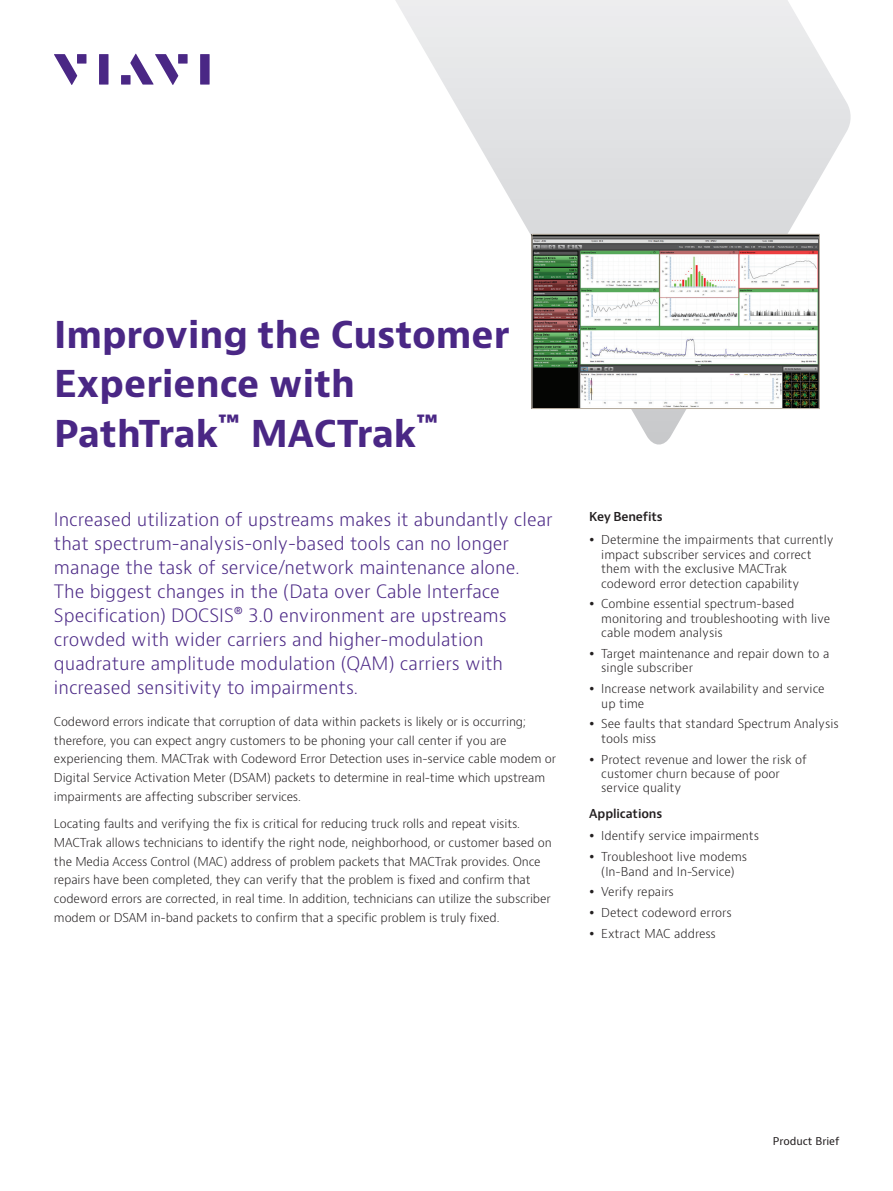
<style>
.page{position:relative;width:893px;height:1191px;background:#fff}
.page>*{position:absolute;margin:0;border:0;box-sizing:border-box;transform-origin:0 0}
.t1{font:700 36px/49.5px "Bernino Sans";color:#4a2785}
.t2{font:300 18px/24px "Bernino Sans";color:#4a2785}
.t3{font:300 12px/14.4px "Bernino Sans";letter-spacing:-.01em;color:#231f20}
.t4{font:600 12px "Bernino Sans";letter-spacing:-.01em;color:#231f20}
.t5{font:10.5px "Bernino Sans";color:#231f20}
</style>
<div class="page">
<svg style="left:54px;top:54px;width:23px;height:31px"></svg>
<div style="left:77px;top:54px;width:9px;height:10px;background:#4a2785"></div>
<div style="left:99px;top:54px;width:10px;height:31px;background:#4a2785"></div>
<div style="left:178px;top:54px;width:10px;height:10px;background:#4a2785"></div>
<div style="left:200px;top:54px;width:10px;height:31px;background:#4a2785"></div>
<svg style="left:130px;top:54px;width:48px;height:31px"></svg>
<div style="left:121px;top:75px;width:10px;height:10px;background:#4a2785"></div>
<svg style="left:395px;top:0;width:456px;height:445px"></svg>
<img style="left:533px;top:236px;width:285px;height:171px">
<div style="left:531px;top:234px;width:289px;height:175px;border:1px solid #bbb1a3"></div>
<h1 class="t1" style="left:54px;top:310px;width:457px">Improving the Customer<br>Experience with<br>PathTrak<sup>™</sup> MACTrak<sup>™</sup></h1>
<p class="t2" style="left:54px;top:508px;width:500px">Increased utilization of upstreams makes it abundantly clear that spectrum-analysis-only-based tools can no longer manage the task of service/network maintenance alone.<br>The biggest changes in the (Data over Cable Interface Specification) DOCSIS® 3.0 environment are upstreams crowded with wider carriers and higher-modulation quadrature amplitude modulation (QAM) carriers with increased sensitivity to impairments.</p>
<p class="t3" style="left:54px;top:712px;width:504px;line-height:18.8px">Codeword errors indicate that corruption of data within packets is likely or is occurring; therefore, you can expect angry customers to be phoning your call center if you are experiencing them. MACTrak with Codeword Error Detection uses in-service cable modem or Digital Service Activation Meter (DSAM) packets to determine in real-time which upstream impairments are affecting subscriber services.</p>
<p class="t3" style="left:54px;top:814px;width:499px;line-height:18.8px">Locating faults and verifying the fix is critical for reducing truck rolls and repeat visits.<br>MACTrak allows technicians to identify the right node, neighborhood, or customer based on the Media Access Control (MAC) address of problem packets that MACTrak provides. Once repairs have been completed, they can verify that the problem is fixed and confirm that codeword errors are corrected, in real time. In addition, technicians can utilize the subscriber modem or DSAM in-band packets to confirm that a specific problem is truly fixed.</p>
<p class="t4" style="left:589px;top:509px;width:75px">Key Benefits</p>
<p class="t3" style="left:601px;top:533px;width:234px">Determine the impairments that currently impact subscriber services and correct them with the exclusive MACTrak codeword error detection capability</p>
<p class="t3" style="left:601px;top:597px;width:230px">Combine essential spectrum-based monitoring and troubleshooting with live cable modem analysis</p>
<p class="t3" style="left:601px;top:646px;width:229px">Target maintenance and repair down to a single subscriber</p>
<p class="t3" style="left:601px;top:682px;width:225px">Increase network availability and service up time</p>
<p class="t3" style="left:601px;top:717px;width:239px">See faults that standard Spectrum Analysis tools miss</p>
<p class="t3" style="left:601px;top:752px;width:207px">Protect revenue and lower the risk of customer churn because of poor service quality</p>
<p class="t4" style="left:589px;top:805px;width:75px">Applications</p>
<p class="t3" style="left:601px;top:826px;width:159px;line-height:20.9px">Identify service impairments<br>Troubleshoot live modems</p>
<p class="t3" style="left:601px;top:861px;width:135px;line-height:20.9px">(In-Band and In-Service)<br>Verify repairs<br>Detect codeword errors<br>Extract MAC address</p>
<p class="t5" style="left:773px;top:1134px;width:68px">Product Brief</p>
</div>
